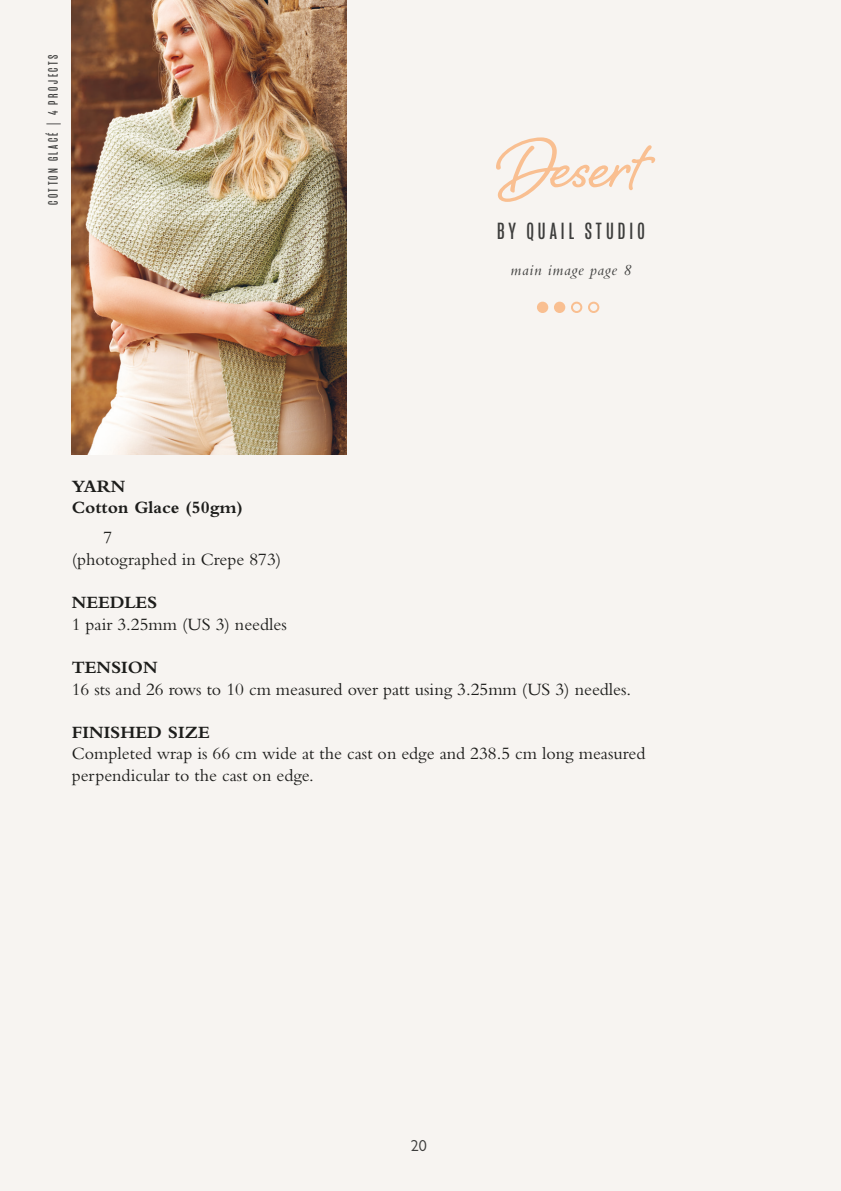
<style>
.page{position:relative;width:841px;height:1191px;background:#fff}
.page>*{position:absolute;margin:0;border:0;box-sizing:border-box;transform-origin:0 0}
.t1{font:90px "Shelby";color:#f9bf91}
.t2{font:24px "Mongoose";letter-spacing:.17em;color:#3d3d3c}
.Tabs_BW{font:18px/21.6px "Bembo Std";color:#1d1d1b}
.t3{font:700 18px "Bembo Std";color:#1d1d1b}
.t4{font:italic 16px "Bembo Std";letter-spacing:.05em;color:#3d3d3c}
.t5{font:16px "Gill Sans MT Std";color:#3d3d3c}
.t6{font:14px "Mongoose";letter-spacing:.18em;color:#3d3d3c}
</style>
<div class="page">
<div style="left:0;top:0;width:840px;height:1191px;background:#f7f4f1"></div>
<img style="left:72px;top:0;width:274px;height:454px">
<div style="left:537px;top:303px;width:10px;height:9px;background:#f9bf91;border-radius:50%"></div>
<div style="left:536px;top:302px;width:12px;height:11px;border:2px solid #f9bf91;border-radius:50%"></div>
<div style="left:554px;top:303px;width:10px;height:9px;background:#f9bf91;border-radius:50%"></div>
<div style="left:553px;top:302px;width:12px;height:11px;border:2px solid #f9bf91;border-radius:50%"></div>
<div style="left:570px;top:302px;width:12px;height:11px;border:2px solid #f9bf91;border-radius:50%"></div>
<div style="left:587px;top:302px;width:12px;height:11px;border:2px solid #f9bf91;border-radius:50%"></div>
<p class="t6" style="left:45px;top:205px;width:152px;rotate:-90deg">COTTON GLACÉ | 4 PROJECTS</p>
<p class="t1" style="left:500px;top:103px;width:142px">Desert</p>
<p class="t2" style="left:497px;top:217px;width:149px">BY QUAIL STUDIO</p>
<p class="t4" style="left:510px;top:260px;width:122px">main image page 8</p>
<p class="t3" style="left:72px;top:476px;width:55px">YARN</p>
<p class="t3" style="left:72px;top:498px;width:173px">Cotton Glace (50gm)</p>
<p class="Tabs_BW" style="left:103px;top:527px;width:10px">7</p>
<p class="Tabs_BW" style="left:72px;top:548px;width:211px">(photographed in Crepe 873)</p>
<p class="t3" style="left:72px;top:593px;width:87px">NEEDLES</p>
<p class="Tabs_BW" style="left:72px;top:613px;width:216px">1 pair 3.25mm (US 3) needles</p>
<p class="t3" style="left:72px;top:657px;width:87px">TENSION</p>
<p class="Tabs_BW" style="left:72px;top:678px;width:560px">16 sts and 26 rows to 10 cm measured over patt using 3.25mm (US 3) needles.</p>
<p class="t3" style="left:72px;top:722px;width:139px">FINISHED SIZE</p>
<p class="Tabs_BW" style="left:72px;top:743px;width:575px">Completed wrap is 66 cm wide at the cast on edge and 238.5 cm long measured perpendicular to the cast on edge.</p>
<p class="t5" style="left:410px;top:1137px;width:17px">20</p>
</div>
